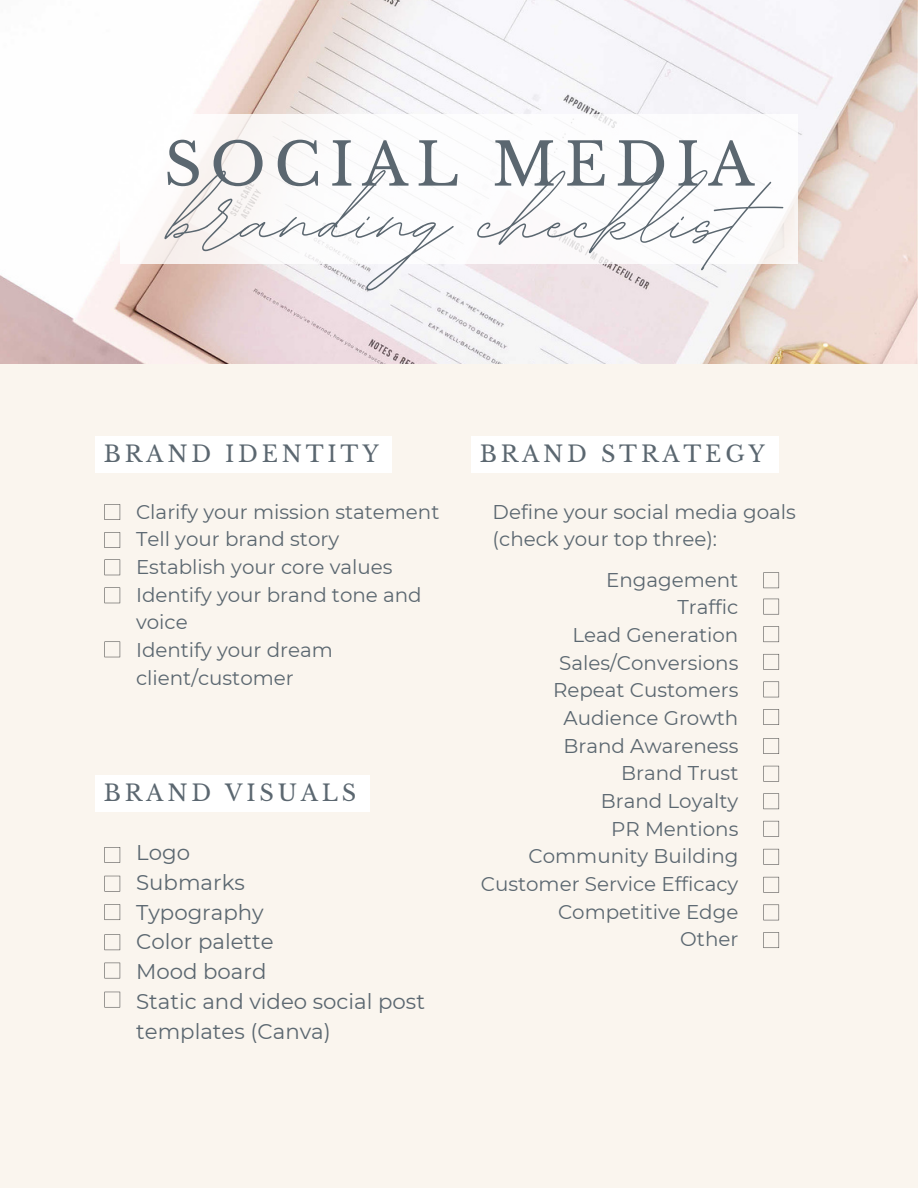
<style>
.page{position:relative;width:918px;height:1188px;background:#faf5ee}
.page>*{position:absolute;margin:0;border:0;box-sizing:border-box;transform-origin:0 0}
.t1{font:130.65px "BD Script";color:#5b6770}
.t2{font:58.95px "Libre Baskerville";letter-spacing:.14em;color:#5b6770}
.t3{font:22.35px "Libre Baskerville";letter-spacing:.17em;color:#5b6770}
.t4{font:21.3px/29.8px "Montserrat";color:#5b6770}
.t5{font:19.8px/27.6px "Montserrat";color:#5b6770}
</style>
<div class="page">
<svg style="left:104px;top:876px;width:16px;height:16px"></svg>
<svg style="left:104px;top:504px;width:16px;height:16px"></svg>
<svg style="left:104px;top:532px;width:16px;height:16px"></svg>
<svg style="left:104px;top:560px;width:16px;height:15px"></svg>
<svg style="left:763px;top:599px;width:16px;height:15px"></svg>
<svg style="left:763px;top:654px;width:16px;height:16px"></svg>
<svg style="left:763px;top:626px;width:16px;height:16px"></svg>
<svg style="left:763px;top:572px;width:16px;height:16px"></svg>
<svg style="left:104px;top:642px;width:16px;height:15px"></svg>
<svg style="left:104px;top:588px;width:16px;height:15px"></svg>
<svg style="left:104px;top:904px;width:16px;height:16px"></svg>
<svg style="left:104px;top:934px;width:16px;height:16px"></svg>
<svg style="left:104px;top:963px;width:16px;height:15px"></svg>
<svg style="left:104px;top:992px;width:16px;height:15px"></svg>
<img style="left:0;top:0;width:918px;height:364px">
<div style="left:120px;top:114px;width:678px;height:149px;background:#fff"></div>
<svg style="left:763px;top:682px;width:16px;height:15px"></svg>
<svg style="left:763px;top:709px;width:16px;height:16px"></svg>
<svg style="left:763px;top:738px;width:16px;height:16px"></svg>
<svg style="left:763px;top:766px;width:16px;height:16px"></svg>
<svg style="left:763px;top:793px;width:16px;height:16px"></svg>
<svg style="left:763px;top:821px;width:16px;height:16px"></svg>
<svg style="left:763px;top:849px;width:16px;height:16px"></svg>
<svg style="left:763px;top:877px;width:16px;height:16px"></svg>
<svg style="left:763px;top:905px;width:16px;height:15px"></svg>
<svg style="left:763px;top:932px;width:16px;height:16px"></svg>
<svg style="left:104px;top:847px;width:16px;height:16px"></svg>
<div style="left:95px;top:775px;width:275px;height:37px;background:#fff"></div>
<div style="left:471px;top:436px;width:307px;height:36px;background:#fff"></div>
<div style="left:95px;top:436px;width:297px;height:36px;background:#fff"></div>
<h2 class="t2" style="left:164px;top:128px;width:591px">SOCIAL MEDIA</h2>
<h1 class="t1" style="left:169px;top:134px;width:581px">branding checklist</h1>
<p class="t3" style="left:104px;top:440px;width:276px">BRAND IDENTITY</p>
<p class="t5" style="left:136px;top:498px;width:305px">Clarify your mission statement<br>Tell your brand story<br>Establish your core values<br>Identify your brand tone and voice<br>Identify your dream client/customer</p>
<p class="t3" style="left:104px;top:779px;width:254px">BRAND VISUALS</p>
<p class="t4" style="left:136px;top:838px;width:290px">Logo<br>Submarks<br>Typography<br>Color palette<br>Mood board<br>Static and video social post templates (Canva)</p>
<p class="t3" style="left:480px;top:440px;width:287px">BRAND STRATEGY</p>
<p class="t5" style="left:493px;top:498px;width:305px">Define your social media goals (check your top three):</p>
<p class="t5" style="left:481px;top:566px;width:259px;text-align:right">Engagement<br>Traffic<br>Lead Generation<br>Sales/Conversions<br>Repeat Customers<br>Audience Growth<br>Brand Awareness<br>Brand Trust<br>Brand Loyalty<br>PR Mentions<br>Community Building<br>Customer Service Efficacy<br>Competitive Edge<br>Other</p>
</div>
